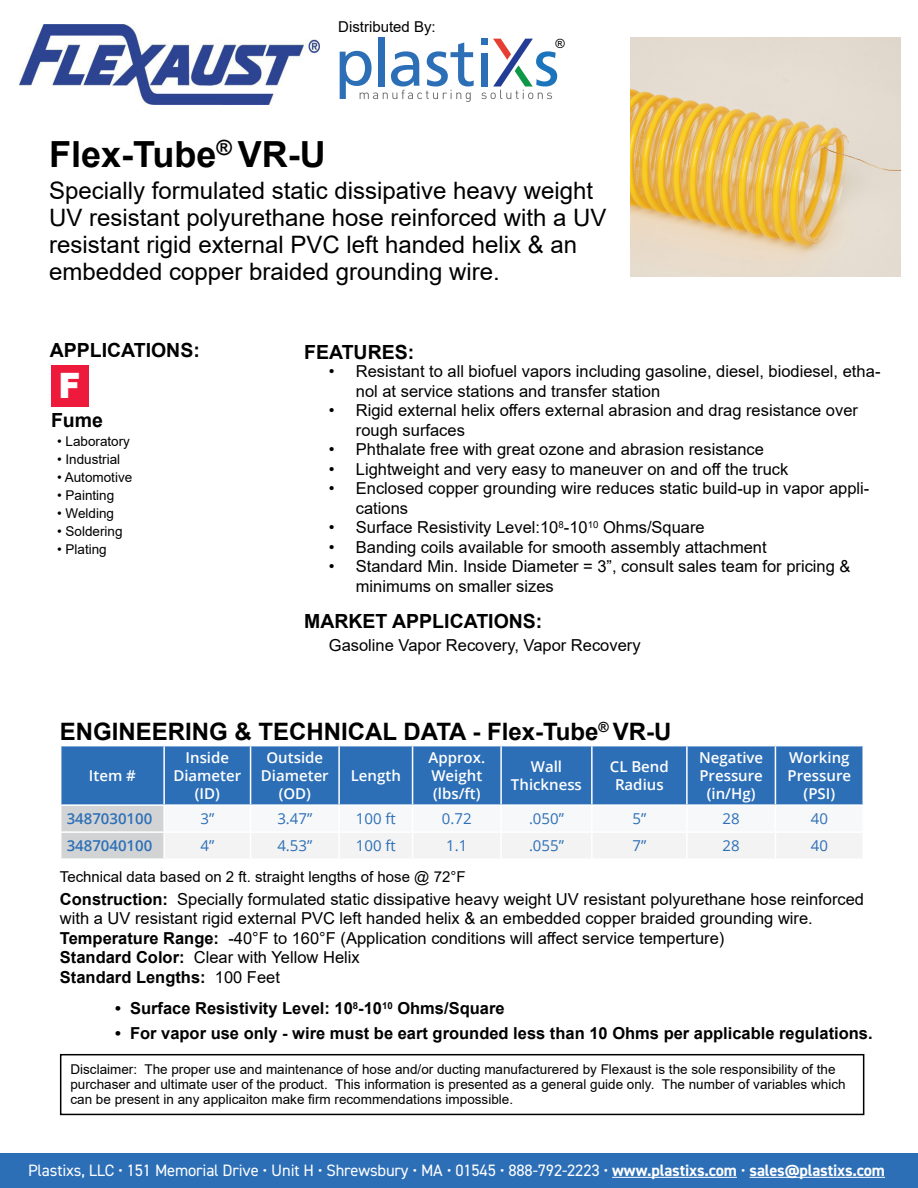
<style>
.page{position:relative;width:918px;height:1188px;background:#fff}
.page>*{position:absolute;margin:0;border:0;box-sizing:border-box;transform-origin:0 0}
.t1{font:700 36px "Arial";color:#000}
.t2{font:900 34.95px "Arial";color:#fff;scale:.94 1}
.t3{font:24px/27px "Arial";color:#000}
.t4{font:700 24px "Arial";color:#000}
.t5{font:700 19.5px "Arial";color:#000}
.t6{font:16.5px/19.5px "Arial";color:#000}
.t7{font:700 16.5px "Arial";color:#000}
.t8{font:16.5px "DIN2014";letter-spacing:-.01em;color:#fff}
.t9{font:600 15px/18px "Open Sans";color:#fff;text-align:center}
.t10{font:15px "Arial";color:#000}
.t11{font:15px "Open Sans";color:#2d6fb7}
.t12{font:600 15px "Open Sans";color:#2d6fb7}
.t13{font:13.5px/15px "Arial";color:#000}
.t14{font:12.75px "Arial";color:#000}
.s1{font-weight:700}
</style>
<div class="page">
<div style="left:0;top:1153px;width:918px;height:35px;background:#2d6fb7"></div>
<div style="left:61px;top:746px;width:801px;height:58px;background:#2d6fb7"></div>
<hr style="left:163px;top:746px;width:2px;height:58px;background:#fff">
<hr style="left:250px;top:746px;width:1px;height:58px;background:#fff">
<hr style="left:338px;top:746px;width:2px;height:58px;background:#fff">
<hr style="left:412px;top:746px;width:1px;height:58px;background:#fff">
<hr style="left:500px;top:746px;width:2px;height:58px;background:#fff">
<hr style="left:591px;top:746px;width:2px;height:58px;background:#fff">
<hr style="left:686px;top:746px;width:2px;height:58px;background:#fff">
<hr style="left:775px;top:746px;width:1px;height:58px;background:#fff">
<svg style="left:61px;top:806px;width:801px;height:53px"></svg>
<hr style="left:164px;top:831px;width:87px;height:2px;background:#fff">
<hr style="left:164px;top:858px;width:87px;height:2px;background:#fff">
<hr style="left:251px;top:831px;width:88px;height:2px;background:#fff">
<hr style="left:339px;top:831px;width:74px;height:2px;background:#fff">
<hr style="left:251px;top:858px;width:88px;height:2px;background:#fff">
<hr style="left:339px;top:858px;width:74px;height:2px;background:#fff">
<hr style="left:413px;top:831px;width:88px;height:2px;background:#fff">
<hr style="left:413px;top:858px;width:88px;height:2px;background:#fff">
<hr style="left:501px;top:831px;width:91px;height:2px;background:#fff">
<hr style="left:592px;top:831px;width:95px;height:2px;background:#fff">
<hr style="left:687px;top:831px;width:88px;height:2px;background:#fff">
<hr style="left:775px;top:831px;width:89px;height:2px;background:#fff">
<hr style="left:501px;top:858px;width:91px;height:2px;background:#fff">
<hr style="left:592px;top:858px;width:95px;height:2px;background:#fff">
<hr style="left:687px;top:858px;width:88px;height:2px;background:#fff">
<hr style="left:775px;top:858px;width:89px;height:2px;background:#fff">
<div style="left:378px;top:37px;width:6px;height:50px;background:#2d6fb7"></div>
<svg style="left:340px;top:42px;width:134px;height:60px"></svg>
<svg style="left:481px;top:39px;width:76px;height:60px"></svg>
<div style="left:482px;top:53px;width:6px;height:34px;background:#2d6fb7"></div>
<div style="left:481px;top:39px;width:7px;height:6px;background:#2d6fb7"></div>
<hr style="left:612px;top:1177px;width:125px;height:1px;background:#fff">
<hr style="left:750px;top:1177px;width:135px;height:1px;background:#fff">
<img style="left:631px;top:37px;width:270px;height:240px">
<img style="left:20px;top:24px;width:299px;height:80px">
<div style="left:51px;top:365px;width:38px;height:41px;background:#ed1a3b"></div>
<div style="left:60px;top:1054px;width:804px;height:61px;border:2px solid #000"></div>
<p class="t10" style="left:338px;top:16px;width:99px">Distributed By:</p>
<p class="t14" style="left:556px;top:35px;width:11px">®</p>
<h1 class="t1" style="left:49px;top:129px;width:278px">Flex-Tube<sup>®</sup> VR-U</h1>
<h3 class="t3" style="left:49px;top:177px;width:559px">Specially formulated static dissipative heavy weight UV resistant polyurethane hose reinforced with a UV resistant rigid external PVC left handed helix &amp; an embedded copper braided grounding wire.</h3>
<p class="t5" style="left:50px;top:336px;width:152px">APPLICATIONS:</p>
<h2 class="t2" style="left:59px;top:360px;width:25px">F</h2>
<p class="t5" style="left:51px;top:406px;width:54px">Fume</p>
<p class="t13" style="left:57px;top:434px;width:75px">• Laboratory</p>
<p class="t13" style="left:57px;top:452px;width:65px">• Industrial</p>
<p class="t13" style="left:57px;top:470px;width:77px">• Automotive</p>
<p class="t13" style="left:57px;top:488px;width:59px">• Painting</p>
<p class="t13" style="left:57px;top:506px;width:58px">• Welding</p>
<p class="t13" style="left:57px;top:524px;width:67px">• Soldering</p>
<p class="t13" style="left:57px;top:542px;width:51px">• Plating</p>
<p class="t5" style="left:304px;top:338px;width:112px">FEATURES:</p>
<p class="t6" style="left:356px;top:361px;width:526px;text-indent:-27px">• Resistant to all biofuel vapors including gasoline, diesel, biodiesel, etha&shy;nol at service stations and transfer station</p>
<p class="t6" style="left:356px;top:400px;width:504px;text-indent:-27px">• Rigid external helix offers external abrasion and drag resistance over rough surfaces</p>
<p class="t6" style="left:329px;top:439px;width:437px">• Phthalate free with great ozone and abrasion resistance</p>
<p class="t6" style="left:329px;top:459px;width:461px">• Lightweight and very easy to maneuver on and off the truck</p>
<p class="t6" style="left:356px;top:478px;width:515px;text-indent:-27px">• Enclosed copper grounding wire reduces static build-up in vapor appli&shy;cations</p>
<p class="t6" style="left:329px;top:517px;width:377px">• Surface Resistivity Level:10<sup>8</sup>-10<sup>10</sup> Ohms/Square</p>
<p class="t6" style="left:329px;top:537px;width:439px">• Banding coils available for smooth assembly attachment</p>
<p class="t6" style="left:356px;top:556px;width:496px;text-indent:-27px">• Standard Min. Inside Diameter = 3”, consult sales team for pricing &amp; minimums on smaller sizes</p>
<p class="t5" style="left:304px;top:608px;width:240px">MARKET APPLICATIONS:</p>
<p class="t6" style="left:329px;top:635px;width:313px">Gasoline Vapor Recovery, Vapor Recovery</p>
<h3 class="t4" style="left:60px;top:715px;width:613px">ENGINEERING &amp; TECHNICAL DATA - Flex-Tube<sup>®</sup> VR-U</h3>
<p class="t9" style="left:89px;top:766px;width:49px">Item #</p>
<p class="t9" style="left:173px;top:748px;width:69px">Inside<br>Diameter (ID)</p>
<p class="t9" style="left:261px;top:748px;width:69px">Outside<br>Diameter (OD)</p>
<p class="t9" style="left:351px;top:766px;width:52px">Length</p>
<p class="t9" style="left:429px;top:748px;width:58px;text-align:left">Approx.<br>Weight (lbs/ft)</p>
<p class="t9" style="left:511px;top:757px;width:72px">Wall<br>Thickness</p>
<p class="t9" style="left:610px;top:757px;width:60px">CL Bend<br>Radius</p>
<p class="t9" style="left:699px;top:748px;width:66px">Negative<br>Pressure (in/Hg)</p>
<p class="t9" style="left:788px;top:748px;width:65px">Working<br>Pressure (PSI)</p>
<p class="t12" style="left:67px;top:809px;width:87px">3487030100</p>
<p class="t11" style="left:200px;top:809px;width:15px">3”</p>
<p class="t11" style="left:277px;top:809px;width:36px">3.47”</p>
<p class="t11" style="left:356px;top:809px;width:42px">100 ft</p>
<p class="t11" style="left:442px;top:809px;width:31px">0.72</p>
<p class="t11" style="left:529px;top:809px;width:36px">.050”</p>
<p class="t11" style="left:632px;top:809px;width:15px">5”</p>
<p class="t11" style="left:723px;top:809px;width:19px">28</p>
<p class="t11" style="left:811px;top:809px;width:19px">40</p>
<p class="t12" style="left:67px;top:836px;width:87px">3487040100</p>
<p class="t11" style="left:200px;top:836px;width:15px">4”</p>
<p class="t11" style="left:277px;top:836px;width:36px">4.53”</p>
<p class="t11" style="left:356px;top:836px;width:42px">100 ft</p>
<p class="t11" style="left:446px;top:836px;width:23px">1.1</p>
<p class="t11" style="left:529px;top:836px;width:36px">.055”</p>
<p class="t11" style="left:632px;top:836px;width:15px">7”</p>
<p class="t11" style="left:723px;top:836px;width:19px">28</p>
<p class="t11" style="left:811px;top:836px;width:19px">40</p>
<p class="t10" style="left:60px;top:866px;width:407px">Technical data based on 2 ft. straight lengths of hose @ 72°F</p>
<p class="t6" style="left:60px;top:889px;width:806px"><span class="s1">Construction:</span> Specially formulated static dissipative heavy weight UV resistant polyurethane hose reinforced with a UV resistant rigid external PVC left handed helix &amp; an embedded copper braided grounding wire.<br><span class="s1">Temperature Range:</span> -40°F to 160°F (Application conditions will affect service temperture)<br><span class="s1">Standard Color:</span> Clear with Yellow Helix<br><span class="s1">Standard Lengths:</span> 100 Feet</p>
<p class="t7" style="left:115px;top:997px;width:391px">• Surface Resistivity Level: 10<sup>8</sup>-10<sup>10</sup> Ohms/Square</p>
<p class="t7" style="left:115px;top:1021px;width:759px">• For vapor use only - wire must be eart grounded less than 10 Ohms per applicable regulations.</p>
<p class="t13" style="left:70px;top:1061px;width:777px">Disclaimer: The proper use and maintenance of hose and/or ducting manufacturered by Flexaust is the sole responsibility of the purchaser and ultimate user of the product. This information is presented as a general guide only. The number of variables which can be present in any applicaiton make firm recommendations impossible.</p>
<p class="t8" style="left:28px;top:1160px;width:858px">Plastixs, LLC • 151 Memorial Drive • Unit H • Shrewsbury • MA • 01545 • 888-792-2223 • <span class="s1">www.plastixs.com</span> • <span class="s1">sales@plastixs.com</span></p>
</div>
